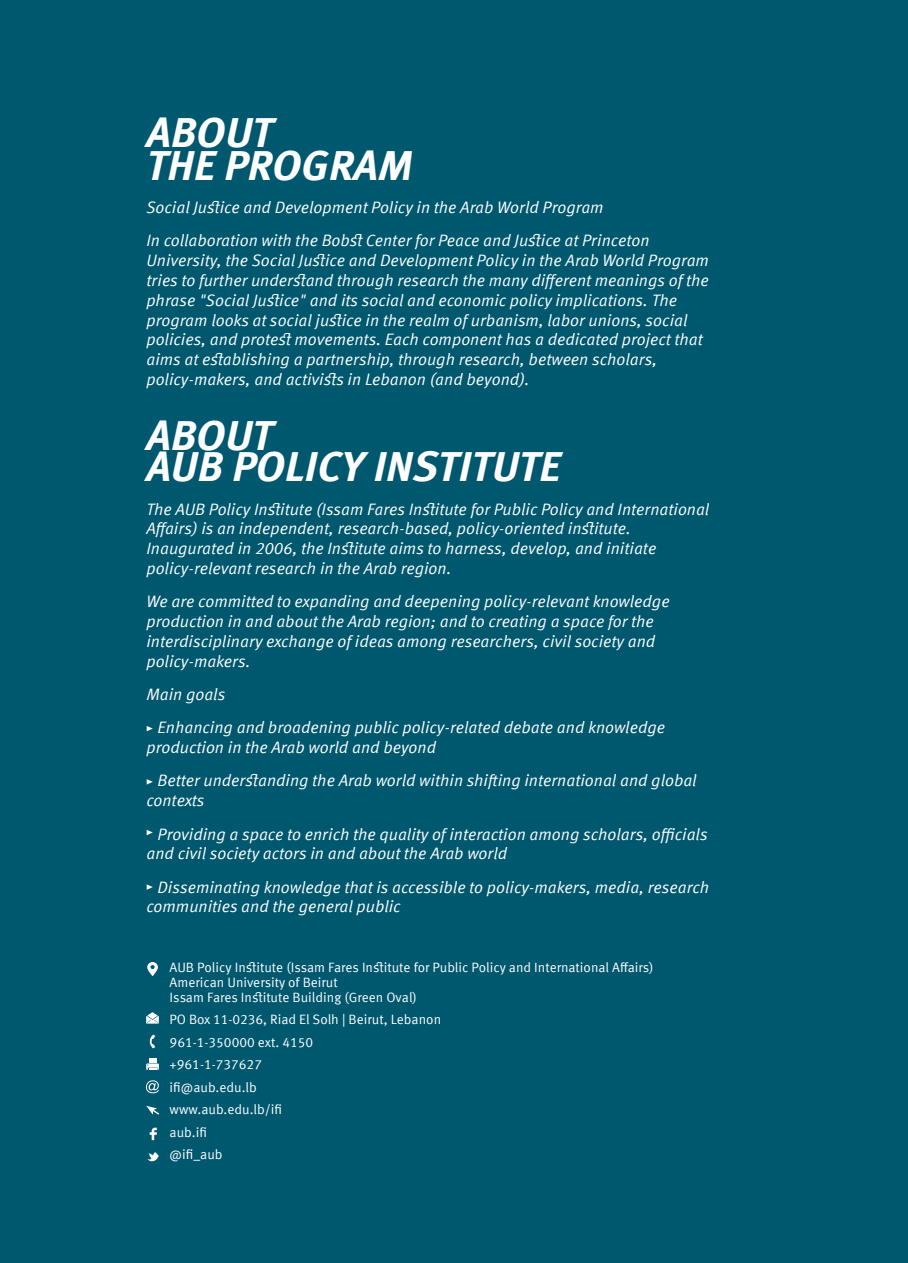
<style>
.page{position:relative;width:908px;height:1263px;background:#00586f}
.page>*{position:absolute;margin:0;border:0;box-sizing:border-box;transform-origin:0 0}
.t1{font:italic 700 42px/33px "Meta Offc Pro";color:#fff}
.t2{font:16.5px/19.8px "Meta Offc Pro Norm Ita";color:#fff}
.t3{font:13.5px/22.5px "Meta Offc Pro Norm";color:#fff}
</style>
<div class="page">
<svg style="left:147px;top:726px;width:6px;height:5px"></svg>
<svg style="left:147px;top:779px;width:6px;height:6px"></svg>
<svg style="left:147px;top:830px;width:6px;height:5px"></svg>
<svg style="left:147px;top:884px;width:6px;height:6px"></svg>
<svg style="left:147px;top:962px;width:11px;height:14px"></svg>
<svg style="left:149px;top:1035px;width:6px;height:13px"></svg>
<svg style="left:146px;top:1058px;width:13px;height:12px"></svg>
<svg style="left:146px;top:1080px;width:13px;height:13px"></svg>
<svg style="left:146px;top:1106px;width:15px;height:10px"></svg>
<svg style="left:146px;top:1012px;width:13px;height:11px"></svg>
<svg style="left:147px;top:1152px;width:12px;height:11px"></svg>
<svg style="left:150px;top:1128px;width:7px;height:12px"></svg>
<h1 class="t1" style="left:146px;top:113px;width:268px">ABOUT<br>THE PROGRAM</h1>
<p class="t2" style="left:146px;top:190px;width:504px;line-height:33.3px">Social Justice and Development Policy in the Arab World Program<br>In collaboration with the Bobst Center for Peace and Justice at Princeton</p>
<p class="t2" style="left:146px;top:250px;width:564px">University, the Social Justice and Development Policy in the Arab World Program tries to further understand through research the many different meanings of the phrase "Social Justice" and its social and economic policy implications. The program looks at social justice in the realm of urbanism, labor unions, social policies, and protest movements. Each component has a dedicated project that aims at establishing a partnership, through research, between scholars, policy-makers, and activists in Lebanon (and beyond).</p>
<h1 class="t1" style="left:146px;top:417px;width:415px;line-height:31.5px">ABOUT<br>AUB POLICY INSTITUTE</h1>
<p class="t2" style="left:146px;top:498px;width:564px">The AUB Policy Institute (Issam Fares Institute for Public Policy and International Affairs) is an independent, research-based, policy-oriented institute.<br>Inaugurated in 2006, the Institute aims to harness, develop, and initiate policy-relevant research in the Arab region.</p>
<p class="t2" style="left:146px;top:591px;width:525px">We are committed to expanding and deepening policy-relevant knowledge production in and about the Arab region; and to creating a space for the interdisciplinary exchange of ideas among researchers, civil society and policy-makers.</p>
<p class="t2" style="left:158px;top:677px;width:509px;line-height:33.3px;text-indent:-11px">Main goals<br>Enhancing and broadening public policy-related debate and knowledge</p>
<p class="t2" style="left:158px;top:730px;width:540px;line-height:33.3px;text-indent:-11px">production in the Arab world and beyond<br>Better understanding the Arab world within shifting international and global</p>
<p class="t2" style="left:158px;top:783px;width:552px;line-height:33.3px;text-indent:-11px">contexts<br>Providing a space to enrich the quality of interaction among scholars, officials</p>
<p class="t2" style="left:158px;top:836px;width:553px;line-height:33.3px;text-indent:-11px">and civil society actors in and about the Arab world<br>Disseminating knowledge that is accessible to policy-makers, media, research</p>
<p class="t2" style="left:146px;top:896px;width:256px">communities and the general public</p>
<p class="t3" style="left:170px;top:959px;width:485px;line-height:15px">AUB Policy Institute (Issam Fares Institute for Public Policy and International Affairs)<br>American University of Beirut<br>Issam Fares Institute Building (Green Oval)</p>
<p class="t3" style="left:170px;top:1007px;width:273px">PO Box 11-0236, Riad El Solh | Beirut, Lebanon<br>961-1-350000 ext. 4150<br>+961-1-737627<br>ifi@aub.edu.lb<br>www.aub.edu.lb/ifi<br>aub.ifi<br>@ifi_aub</p>
</div>
